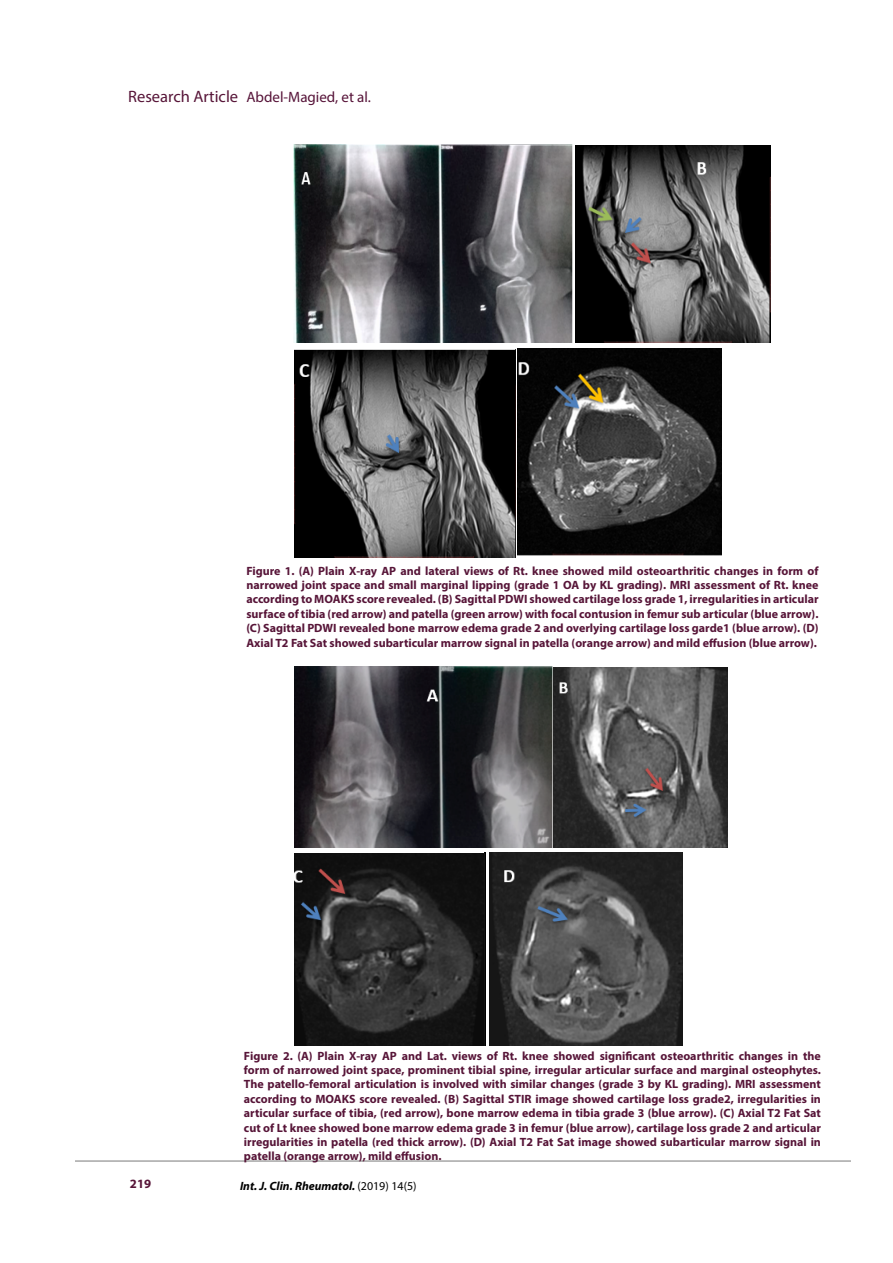
<style>
.page{position:relative;width:893px;height:1263px;background:#fff}
.page>*{position:absolute;margin:0;border:0;box-sizing:border-box;transform-origin:0 0}
.t1{font:15px "Myriad Pro";color:#561338}
.t2{font:700 12.75px "Myriad Pro";color:#571538}
.t3{font:700 12px/14.4px "Myriad Pro";color:#571538;text-align:justify}
.t4{font:italic 700 12px "Myriad Pro";color:#000}
.s1{font-size:16.5px;color:#571538}
.s2{font-weight:400;font-style:normal}
</style>
<div class="page">
<hr style="left:75px;top:1160px;width:776px;height:2px;background:#a6a6a6">
<img style="left:293px;top:145px;width:477px;height:198px">
<img style="left:295px;top:349px;width:220px;height:208px">
<img style="left:517px;top:348px;width:205px;height:208px">
<hr style="left:485px;top:852px;width:1px;height:194px;background:#000">
<img style="left:295px;top:666px;width:258px;height:181px">
<img style="left:553px;top:668px;width:174px;height:179px">
<img style="left:295px;top:853px;width:190px;height:193px">
<img style="left:490px;top:852px;width:193px;height:194px">
<p class="t1" style="left:128px;top:88px;width:244px"><span class="s1">Research Article</span> Abdel-Magied, et al.</p>
<p class="t3" style="left:246px;top:563px;width:574px">Figure 1. (A) Plain X-ray AP and lateral views of Rt. knee showed mild osteoarthritic changes in form of narrowed joint space and small marginal lipping (grade 1 OA by KL grading). MRI assessment of Rt. knee according to MOAKS score revealed. (B) Sagittal PDWI showed cartilage loss grade 1, irregularities in articular surface of tibia (red arrow) and patella (green arrow) with focal contusion in femur sub articular (blue arrow). (C) Sagittal PDWI revealed bone marrow edema grade 2 and overlying cartilage loss garde1 (blue arrow). (D)<br>Axial T2 Fat Sat showed subarticular marrow signal in patella (orange arrow) and mild effusion (blue arrow).</p>
<p class="t2" style="left:130px;top:1176px;width:23px">219</p>
<p class="t3" style="left:244px;top:1048px;width:578px">Figure 2. (A) Plain X-ray AP and Lat. views of Rt. knee showed significant osteoarthritic changes in the form of narrowed joint space, prominent tibial spine, irregular articular surface and marginal osteophytes.<br>The patello-femoral articulation is involved with similar changes (grade 3 by KL grading). MRI assessment according to MOAKS score revealed. (B) Sagittal STIR image showed cartilage loss grade2, irregularities in articular surface of tibia, (red arrow), bone marrow edema in tibia grade 3 (blue arrow). (C) Axial T2 Fat Sat cut of Lt knee showed bone marrow edema grade 3 in femur (blue arrow), cartilage loss grade 2 and articular irregularities in patella (red thick arrow). (D) Axial T2 Fat Sat image showed subarticular marrow signal in patella (orange arrow), mild effusion.</p>
<p class="t4" style="left:240px;top:1178px;width:178px">Int. J. Clin. Rheumatol. <span class="s2">(2019) 14(5)</span></p>
</div>
